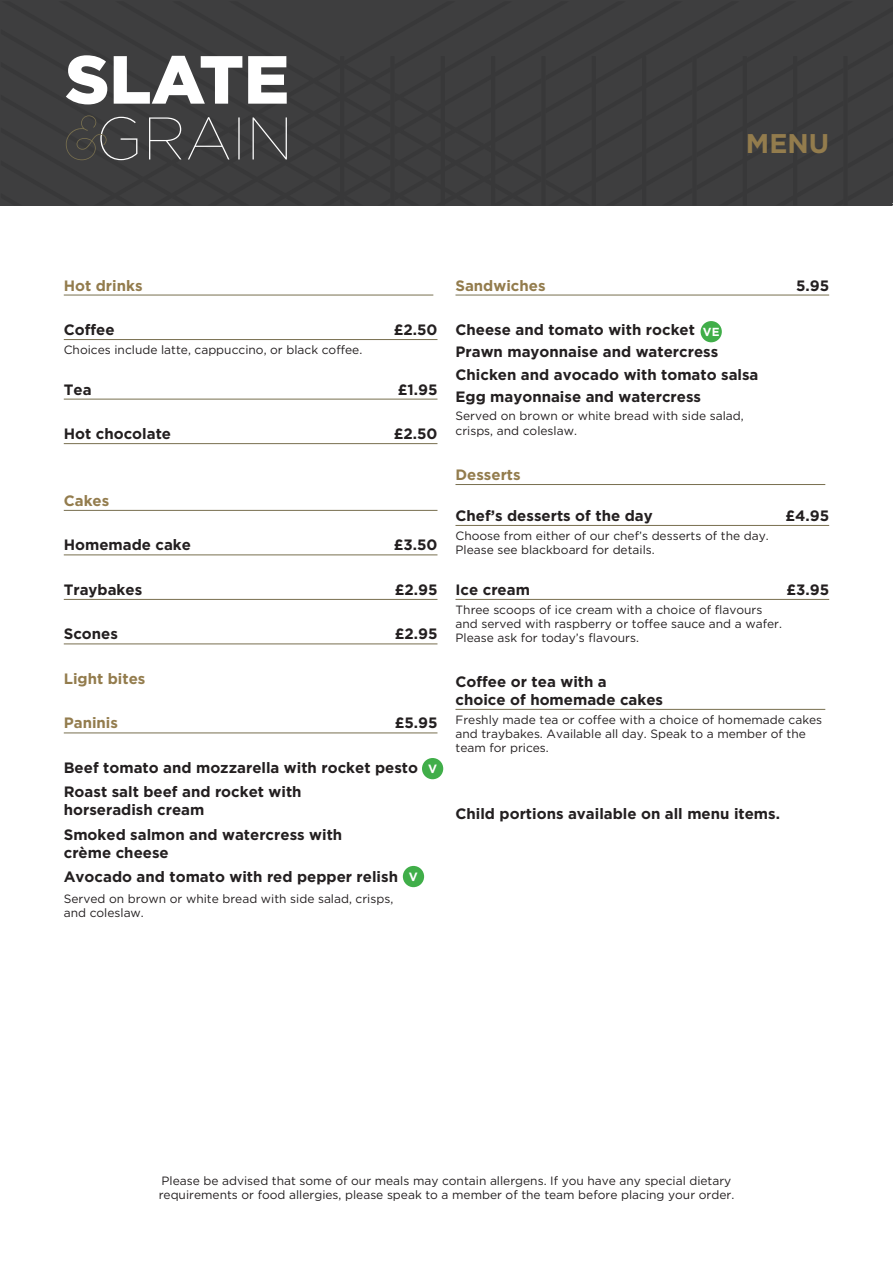
<style>
.page{position:relative;width:893px;height:1263px;background:#fff}
.page>*{position:absolute;margin:0;border:0;box-sizing:border-box;transform-origin:0 0}
.t1{font:700 27px "Gotham";color:#937c4d}
.t2{font:700 15px/24.3px "Gotham";color:#231f20}
.t3{font:700 15px "Gotham";color:#937c4d}
.t4{font:12px/14.4px "Gotham";color:#231f20}
.t5{font:700 12px "Gotham";color:#fff}
.t6{font:700 11.7px "Gotham";color:#fff}
</style>
<div class="page">
<div style="left:1px;top:1px;width:93px;height:28px;background:#3e3e3f"></div>
<div style="left:1px;top:29px;width:93px;height:26px;background:#3e3e3f"></div>
<div style="left:853px;top:6px;width:40px;height:50px;background:#3e3e3f"></div>
<div style="left:796px;top:1px;width:57px;height:55px;background:#3e3e3f"></div>
<div style="left:740px;top:1px;width:56px;height:55px;background:#3e3e3f"></div>
<div style="left:683px;top:1px;width:57px;height:55px;background:#3e3e3f"></div>
<div style="left:626px;top:1px;width:57px;height:204px;background:#3e3e3f"></div>
<div style="left:569px;top:1px;width:57px;height:204px;background:#3e3e3f"></div>
<div style="left:512px;top:1px;width:57px;height:204px;background:#3e3e3f"></div>
<div style="left:455px;top:1px;width:57px;height:204px;background:#3e3e3f"></div>
<div style="left:94px;top:1px;width:361px;height:204px;background:#3e3e3f"></div>
<div style="left:662px;top:56px;width:231px;height:149px;background:#3e3e3f"></div>
<svg style="left:642px;top:56px;width:4px;height:149px"></svg>
<svg style="left:592px;top:56px;width:4px;height:149px"></svg>
<svg style="left:541px;top:56px;width:4px;height:149px"></svg>
<svg style="left:491px;top:56px;width:4px;height:149px"></svg>
<svg style="left:441px;top:56px;width:4px;height:149px"></svg>
<svg style="left:390px;top:56px;width:4px;height:149px"></svg>
<svg style="left:340px;top:56px;width:4px;height:149px"></svg>
<svg style="left:1px;top:55px;width:286px;height:150px;background:#5a5a5b"></svg>
<hr style="left:64px;top:295px;width:369px;height:1px;background:#786f4f">
<hr style="left:64px;top:339px;width:373px;height:1px;background:#786f4f">
<hr style="left:64px;top:399px;width:373px;height:1px;background:#786f4f">
<hr style="left:64px;top:443px;width:373px;height:1px;background:#786f4f">
<hr style="left:64px;top:510px;width:373px;height:1px;background:#786f4f">
<hr style="left:64px;top:554px;width:373px;height:1px;background:#786f4f">
<hr style="left:64px;top:599px;width:373px;height:1px;background:#786f4f">
<hr style="left:64px;top:643px;width:373px;height:1px;background:#786f4f">
<hr style="left:64px;top:732px;width:373px;height:1px;background:#786f4f">
<hr style="left:455px;top:295px;width:374px;height:1px;background:#786f4f">
<hr style="left:455px;top:484px;width:370px;height:1px;background:#786f4f">
<hr style="left:455px;top:525px;width:374px;height:1px;background:#786f4f">
<hr style="left:455px;top:599px;width:374px;height:1px;background:#786f4f">
<hr style="left:455px;top:709px;width:370px;height:1px;background:#786f4f">
<div style="left:403px;top:866px;width:21px;height:21px;background:#40ae49;border-radius:50%"></div>
<div style="left:422px;top:758px;width:21px;height:21px;background:#40ae49;border-radius:50%"></div>
<div style="left:701px;top:321px;width:21px;height:21px;background:#40ae49;border-radius:50%"></div>
<h1 class="t1" style="left:746px;top:126px;width:85px">MENU</h1>
<p class="t3" style="left:64px;top:275px;width:80px">Hot drinks</p>
<p class="t2" style="left:64px;top:317px;width:52px">Coffee</p>
<p class="t2" style="left:394px;top:317px;width:45px">£2.50</p>
<p class="t4" style="left:64px;top:342px;width:300px">Choices include latte, cappuccino, or black coffee.</p>
<p class="t2" style="left:64px;top:377px;width:29px">Tea</p>
<p class="t2" style="left:398px;top:377px;width:41px">£1.95</p>
<p class="t2" style="left:64px;top:422px;width:109px">Hot chocolate</p>
<p class="t2" style="left:394px;top:422px;width:45px">£2.50</p>
<p class="t3" style="left:64px;top:491px;width:47px">Cakes</p>
<p class="t2" style="left:64px;top:533px;width:129px">Homemade cake</p>
<p class="t2" style="left:394px;top:533px;width:45px">£3.50</p>
<p class="t2" style="left:64px;top:577px;width:80px">Traybakes</p>
<p class="t2" style="left:395px;top:577px;width:44px">£2.95</p>
<p class="t2" style="left:64px;top:622px;width:56px">Scones</p>
<p class="t2" style="left:395px;top:622px;width:44px">£2.95</p>
<p class="t3" style="left:64px;top:669px;width:83px">Light bites</p>
<p class="t3" style="left:64px;top:713px;width:56px">Paninis</p>
<p class="t2" style="left:395px;top:711px;width:44px">£5.95</p>
<p class="t2" style="left:64px;top:755px;width:356px">Beef tomato and mozzarella with rocket pesto<br>Roast salt beef and rocket with</p>
<p class="t2" style="left:64px;top:798px;width:280px">horseradish cream<br>Smoked salmon and watercress with</p>
<p class="t2" style="left:64px;top:840px;width:336px">crème cheese<br>Avocado and tomato with red pepper relish</p>
<p class="t4" style="left:64px;top:891px;width:331px">Served on brown or white bread with side salad, crisps, and coleslaw.</p>
<p class="t5" style="left:428px;top:761px;width:10px">V</p>
<p class="t5" style="left:409px;top:869px;width:10px">V</p>
<p class="t3" style="left:455px;top:275px;width:92px">Sandwiches</p>
<p class="t2" style="left:796px;top:273px;width:35px">5.95</p>
<p class="t2" style="left:455px;top:319px;width:305px;line-height:22.2px">Cheese and tomato with rocket<br>Prawn mayonnaise and watercress<br>Chicken and avocado with tomato salsa<br>Egg mayonnaise and watercress</p>
<p class="t4" style="left:455px;top:409px;width:290px">Served on brown or white bread with side salad, crisps, and coleslaw.</p>
<p class="t3" style="left:455px;top:465px;width:67px">Desserts</p>
<p class="t2" style="left:455px;top:503px;width:199px">Chef’s desserts of the day</p>
<p class="t2" style="left:785px;top:503px;width:45px">£4.95</p>
<p class="t4" style="left:455px;top:528px;width:315px">Choose from either of our chef’s desserts of the day.<br>Please see blackboard for details.</p>
<p class="t2" style="left:455px;top:577px;width:76px">Ice cream</p>
<p class="t2" style="left:786px;top:577px;width:44px">£3.95</p>
<p class="t4" style="left:455px;top:602px;width:328px">Three scoops of ice cream with a choice of flavours and served with raspberry or toffee sauce and a wafer.<br>Please ask for today’s flavours.</p>
<p class="t2" style="left:455px;top:672px;width:209px;line-height:18px">Coffee or tea with a<br>choice of homemade cakes</p>
<p class="t4" style="left:455px;top:712px;width:368px">Freshly made tea or coffee with a choice of homemade cakes and traybakes. Available all day. Speak to a member of the team for prices.</p>
<p class="t6" style="left:703px;top:324px;width:18px">VE</p>
<p class="t2" style="left:455px;top:801px;width:326px">Child portions available on all menu items.</p>
<p class="t4" style="left:159px;top:1173px;width:577px">Please be advised that some of our meals may contain allergens. If you have any special dietary requirements or food allergies, please speak to a member of the team before placing your order.</p>
</div>
